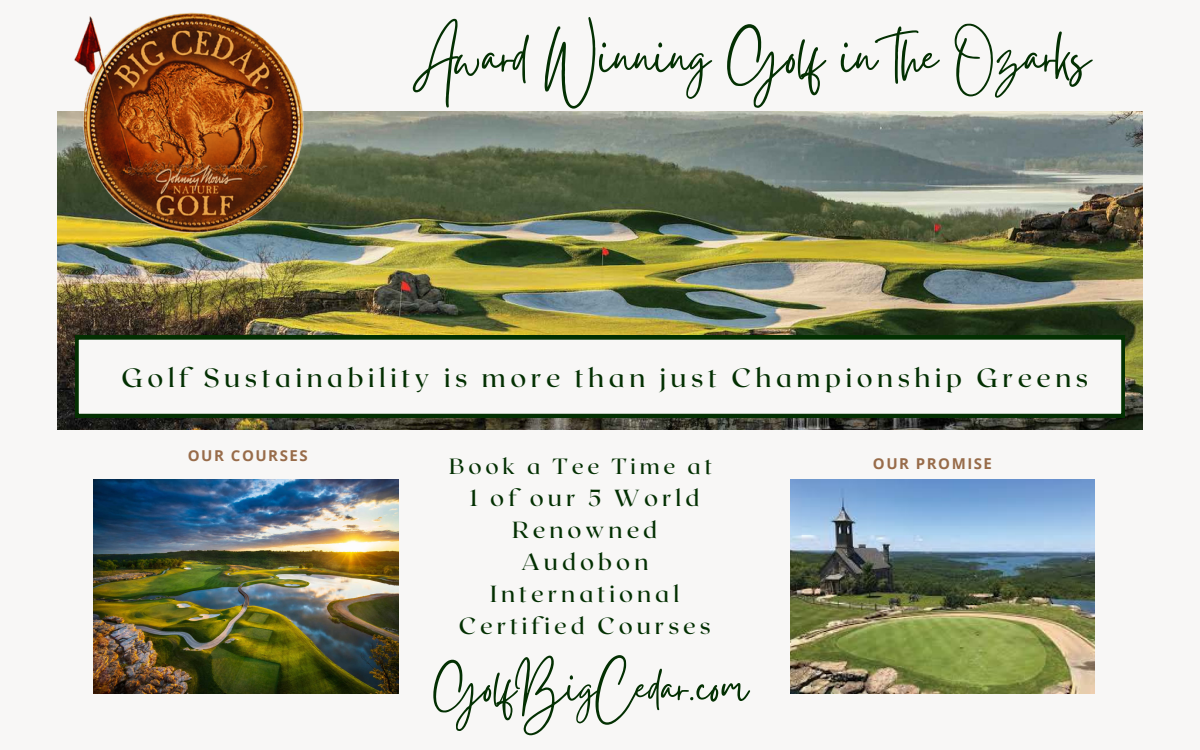
<style>
.page{position:relative;width:1200px;height:750px;background:#f8f7f6}
.page>*{position:absolute;margin:0;border:0;box-sizing:border-box;transform-origin:0 0}
.t1{font:67.75px "Gistesy";color:#033002}
.t2{font:57.75px "Gistesy";color:#033002}
.t3{font:500 26.38px "Roxborough CF";letter-spacing:.175em;color:#033002}
.t4{font:500 23.25px/31.9px "Roxborough CF";letter-spacing:.175em;color:#033002;text-align:center}
.t5{font:500 22px "Roxborough CF";letter-spacing:.175em;color:#033002}
.t6{font:700 15px "Open Sans";letter-spacing:.1em;color:#986c4a}
</style>
<div class="page">
<img style="left:57px;top:111px;width:1086px;height:319px">
<img style="left:94px;top:480px;width:304px;height:213px">
<img style="left:790px;top:480px;width:305px;height:213px">
<img style="left:57px;top:12px;width:269px;height:222px">
<svg style="left:75px;top:336px;width:1050px;height:82px"></svg>
<p class="t1" style="left:413px;top:9px;width:678px">Award Winning Golf in the Ozarks</p>
<p class="t3" style="left:122px;top:360px;width:968px">Golf Sustainability is more than just Championship Greens</p>
<p class="t6" style="left:188px;top:445px;width:121px">OUR COURSES</p>
<p class="t5" style="left:449px;top:452px;width:264px">Book a Tee Time at</p>
<p class="t4" style="left:459px;top:481px;width:253px">1 of our 5 World<br>Renowned<br>Audobon<br>International<br>Certified Courses</p>
<p class="t2" style="left:433px;top:647px;width:316px">GolfBigCedar.com</p>
<p class="t6" style="left:873px;top:453px;width:121px">OUR PROMISE</p>
</div>
